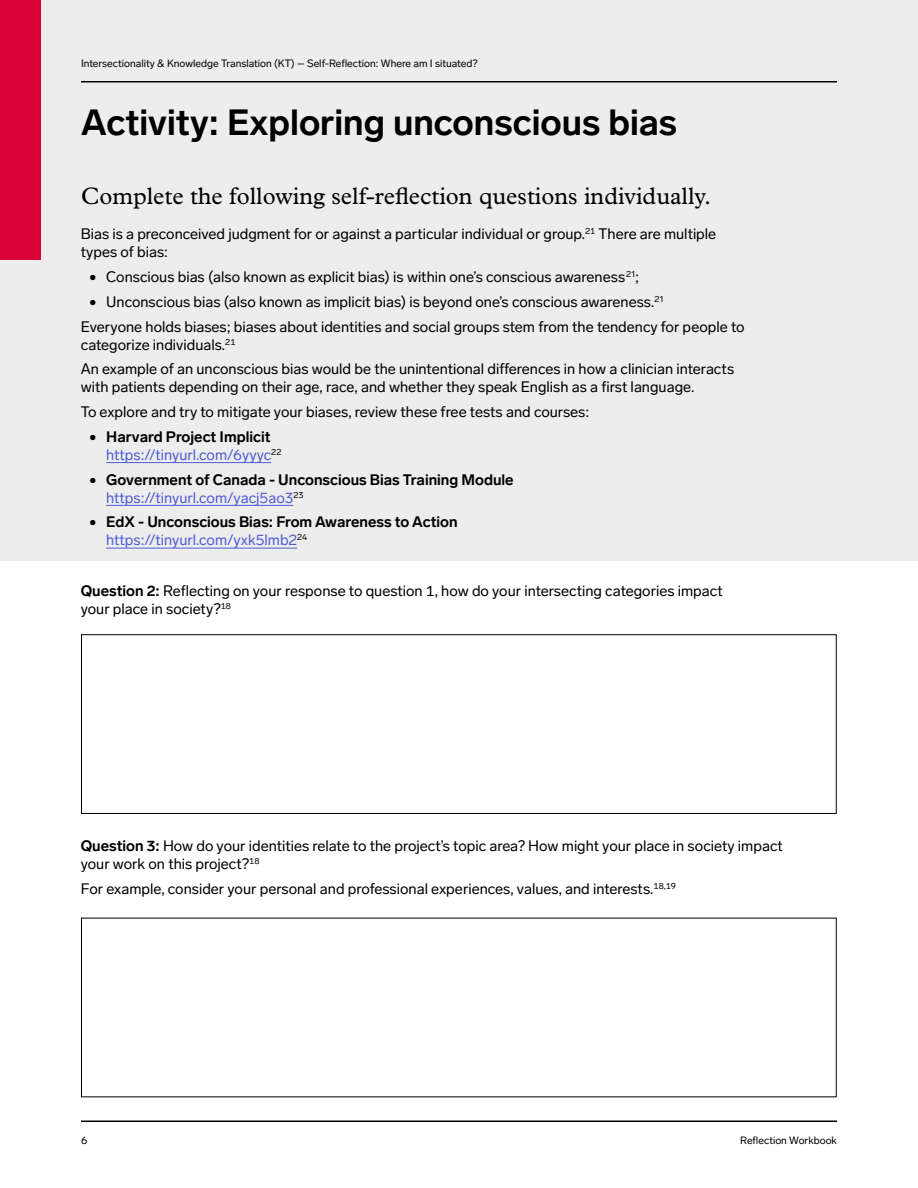
<style>
.page{position:relative;width:918px;height:1188px;background:#fff}
.page>*{position:absolute;margin:0;border:0;box-sizing:border-box;transform-origin:0 0}
.t1{font:700 36px "Lab Grotesque";color:#000}
.t2{font:24px "Plantin Std";color:#000}
.t3{font:15px/18px "Lab Grotesque";color:#000}
.t4{font:700 15px/18px "Lab Grotesque";color:#000}
.t5{font:15px/18px "Lab Grotesque";color:#4f5cd6}
.t6{font:10.5px "Lab Grotesque";color:#000}
.s1{color:#000}
.s2{font-weight:700;color:#000}
.s3{font-weight:400}
.s4{font-weight:400;color:#4f5cd6}
.s5{font-weight:700}
</style>
<div class="page">
<div style="left:0;top:0;width:918px;height:561px;background:#ededed"></div>
<hr style="left:81px;top:81px;width:756px;height:2px;background:#000">
<hr style="left:81px;top:1120px;width:756px;height:2px;background:#000">
<hr style="left:106px;top:462px;width:165px;height:1px;background:#4f5cd6">
<hr style="left:106px;top:505px;width:187px;height:1px;background:#4f5cd6">
<hr style="left:106px;top:548px;width:191px;height:1px;background:#4f5cd6">
<div style="left:0;top:0;width:40px;height:259px;background:#d90336"></div>
<div style="left:81px;top:635px;width:755px;height:179px;border:1px solid #000"></div>
<p class="t6" style="left:81px;top:57px;width:398px">Intersectionality &amp; Knowledge Translation (KT) – Self-Reflection: Where am I situated?</p>
<h1 class="t1" style="left:81px;top:101px;width:598px">Activity: Exploring unconscious bias</h1>
<h2 class="t2" style="left:81px;top:182px;width:632px">Complete the following self-reflection questions individually.</h2>
<p class="t3" style="left:81px;top:225px;width:637px">Bias is a preconceived judgment for or against a particular individual or group.<sup>21</sup> There are multiple types of bias:</p>
<p class="t3" style="left:89px;top:268px;width:551px">• Conscious bias (also known as explicit bias) is within one’s conscious awareness<sup>21</sup>;</p>
<p class="t3" style="left:81px;top:289px;width:665px;line-height:24.8px;text-indent:9px">• Unconscious bias (also known as implicit bias) is beyond one’s conscious awareness.<sup>21<br></sup>Everyone holds biases; biases about identities and social groups stem from the tendency for people to</p>
<p class="t3" style="left:81px;top:332px;width:655px;line-height:24.8px">categorize individuals.<sup>21<br></sup>An example of an unconscious bias would be the unintentional differences in how a clinician interacts</p>
<p class="t3" style="left:81px;top:375px;width:615px;line-height:24.8px">with patients depending on their age, race, and whether they speak English as a first language.<br>To explore and try to mitigate your biases, review these free tests and courses:</p>
<p class="t5" style="left:106px;top:428px;width:177px;text-indent:-17px"><span class="s1">•</span> <span class="s2">Harvard Project Implicit </span>https://tinyurl.com/6yyyc<sup>22</sup></p>
<p class="t4" style="left:106px;top:470px;width:409px;text-indent:-17px"><span class="s3">•</span> Government of Canada - Unconscious Bias Training Module <span class="s4">https://tinyurl.com/yacj5ao3</span><sup>23</sup></p>
<p class="t4" style="left:106px;top:513px;width:353px;text-indent:-17px"><span class="s3">•</span> EdX - Unconscious Bias: From Awareness to Action <span class="s4">https://tinyurl.com/yxk5lmb2</span><sup>24</sup></p>
<p class="t3" style="left:81px;top:582px;width:644px"><span class="s5">Question 2:</span> Reflecting on your response to question 1, how do your intersecting categories impact your place in society?<sup>18</sup></p>
<p class="t3" style="left:81px;top:837px;width:704px"><span class="s5">Question 3:</span> How do your identities relate to the project’s topic area? How might your place in society impact your work on this project?<sup>18</sup></p>
<p class="t3" style="left:81px;top:880px;width:597px">For example, consider your personal and professional experiences, values, and interests.<sup>18,19</sup></p>
<p class="t6" style="left:81px;top:1134px;width:8px">6</p>
<p class="t6" style="left:740px;top:1134px;width:98px">Reflection Workbook</p>
</div>
